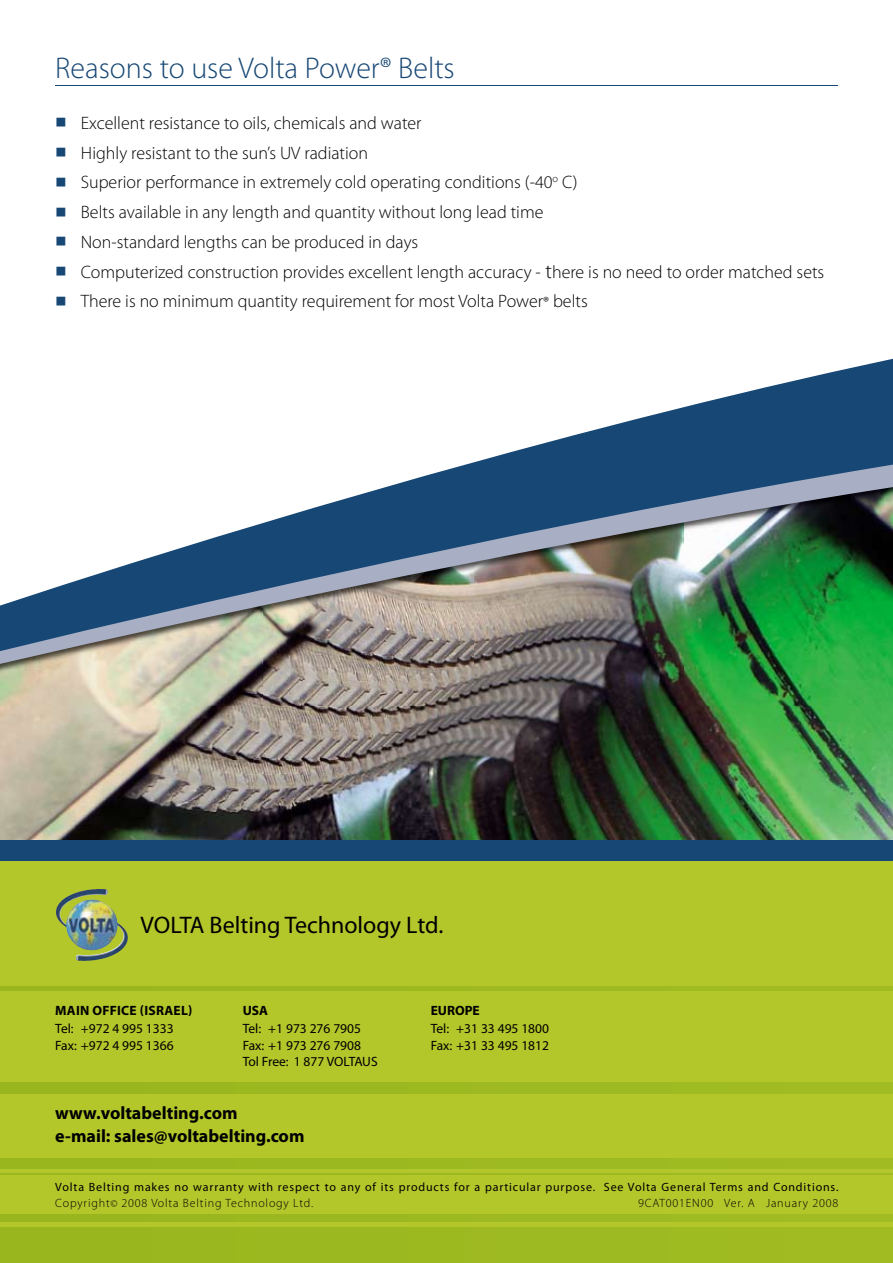
<style>
.page{position:relative;width:893px;height:1263px;background:#fff}
.page>*{position:absolute;margin:0;border:0;box-sizing:border-box;transform-origin:0 0}
.t1{font:300 30px "Myriad Pro";color:#174774}
.t2{font:24px "Myriad Pro";color:#000}
.t3{font:300 18px "Myriad Pro";color:#000}
.t4{font:700 18px/22.5px "Myriad Pro";color:#000}
.t5{font:13.5px/16.5px "Myriad Pro";color:#000}
.t6{font:700 13.5px "Myriad Pro";letter-spacing:.02em;color:#000}
.t7{font:12px/16.5px "Myriad Pro";letter-spacing:.07em;color:#000}
.t8{font:300 12px "Myriad Pro";letter-spacing:.07em;color:#000}
.s1{font-family:"Arial";font-weight:700;font-size:33px;color:#174774}
.s2{font-size:21px}
.s3{font-size:15px}
.s4{font-weight:300}
.s5{font-weight:300;font-size:10.5px}
</style>
<div class="page">
<img style="left:0;top:706px;width:893px;height:135px">
<div style="left:0;top:841px;width:893px;height:422px;background:#b3c72b"></div>
<div style="left:0;top:1228px;width:893px;height:35px;background:#9db921"></div>
<div style="left:0;top:1215px;width:893px;height:7px;background:#9db921"></div>
<hr style="left:0;top:1173px;width:893px;height:1px;background:#9db921">
<div style="left:0;top:1158px;width:893px;height:10px;background:#9db921"></div>
<div style="left:0;top:1083px;width:893px;height:10px;background:#9db921"></div>
<div style="left:0;top:841px;width:893px;height:20px;background:#174774"></div>
<div style="left:0;top:986px;width:893px;height:5px;background:#9db921"></div>
<hr style="left:55px;top:86px;width:783px;height:1px;background:#174774">
<img style="left:683px;top:698px;width:210px;height:8px">
<img style="left:473px;top:698px;width:210px;height:8px">
<img style="left:263px;top:698px;width:210px;height:8px">
<img style="left:106px;top:698px;width:157px;height:8px">
<img style="left:0;top:654px;width:893px;height:44px">
<img style="left:0;top:358px;width:893px;height:296px">
<img style="left:60px;top:894px;width:47px;height:30px">
<h1 class="t1" style="left:55px;top:50px;width:401px">Reasons to use Volta Power® Belts</h1>
<p class="t3" style="left:55px;top:112px;width:368px"><span class="s1">▪</span> Excellent resistance to oils, chemicals and water</p>
<p class="t3" style="left:55px;top:142px;width:314px"><span class="s1">▪</span> Highly resistant to the sun’s UV radiation</p>
<p class="t3" style="left:55px;top:171px;width:524px"><span class="s1">▪</span> Superior performance in extremely cold operating conditions (-40<sup>o</sup> C)</p>
<p class="t3" style="left:55px;top:201px;width:490px"><span class="s1">▪</span> Belts available in any length and quantity without long lead time</p>
<p class="t3" style="left:55px;top:231px;width:365px"><span class="s1">▪</span> Non-standard lengths can be produced in days</p>
<p class="t3" style="left:55px;top:261px;width:771px"><span class="s1">▪</span> Computerized construction provides excellent length accuracy - <span class="s2">t</span>here is no need to order matched sets</p>
<p class="t3" style="left:55px;top:290px;width:534px"><span class="s1">▪</span> There is no minimum quantity requirement for most Volta Power<span class="s3">®</span> belts</p>
<h2 class="t2" style="left:141px;top:910px;width:305px">VOLTA Belting Technology Ltd.</h2>
<p class="t6" style="left:55px;top:1001px;width:139px">MAIN OFFICE (ISRAEL)</p>
<p class="t5" style="left:55px;top:1020px;width:120px">Tel: +972 4 995 1333<br>Fax: +972 4 995 1366</p>
<p class="t6" style="left:243px;top:1001px;width:27px">USA</p>
<p class="t5" style="left:243px;top:1020px;width:136px">Tel: +1 973 276 7905<br>Fax: +1 973 276 7908<br>Tol Free: 1 877 VOLTAUS</p>
<p class="t6" style="left:431px;top:1001px;width:51px">EUROPE</p>
<p class="t5" style="left:431px;top:1020px;width:120px">Tel: +31 33 495 1800<br>Fax: +31 33 495 1812</p>
<p class="t4" style="left:55px;top:1101px;width:251px">www.voltabelting.com<br>e-mail: sales@voltabelting.com</p>
<p class="t7" style="left:55px;top:1178px;width:785px">Volta Belting makes no warranty with respect to any of its products for a particular purpose. See Volta General Terms and Conditions.<br><span class="s4">Copyright</span><span class="s5">©</span> <span class="s4">2008 Volta Belting Technology Ltd.</span></p>
<p class="t8" style="left:638px;top:1196px;width:202px">9CAT001EN00 Ver. A January 2008</p>
</div>
